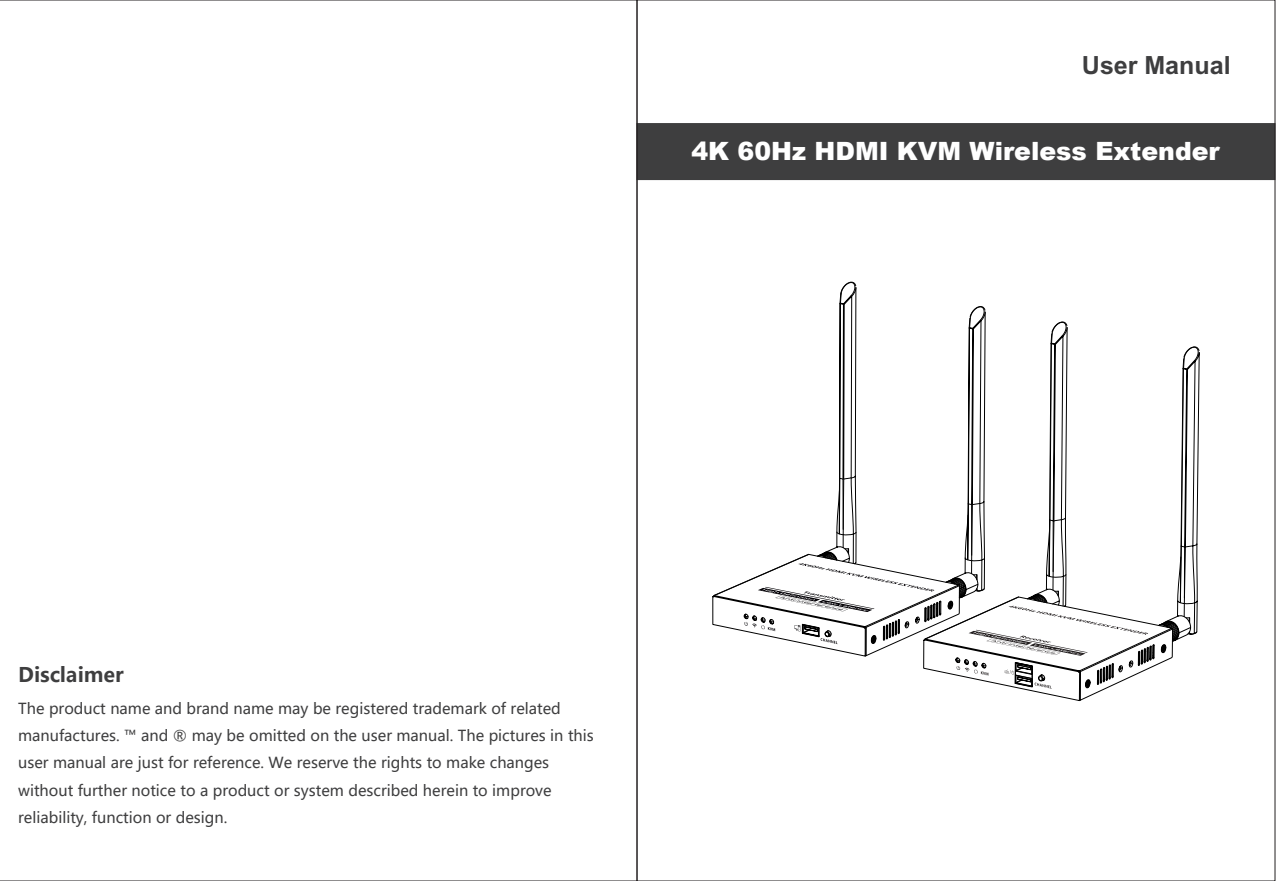
<style>
.page{position:relative;width:1276px;height:881px;background:#fff}
.page>*{position:absolute;margin:0;border:0;box-sizing:border-box;transform-origin:0 0}
.t1{font:900 25.2px "Arial";color:#fff}
.t2{font:700 24.97px "Arial";color:#3e3e3f}
.t3{font:700 20.03px "Microsoft Ya Hei";color:#3e3e3f}
.t4{font:15.08px/27px "Microsoft Ya Hei";color:#3e3e3f}
</style>
<div class="page">
<div style="left:639px;top:123px;width:634px;height:57px;background:#3e3e3f"></div>
<svg style="left:712px;top:281px;width:487px;height:421px"></svg>
<h2 class="t2" style="left:1081px;top:50px;width:150px">User Manual</h2>
<h1 class="t1" style="left:691px;top:133px;width:530px">4K 60Hz HDMI KVM Wireless Extender</h1>
<h3 class="t3" style="left:18px;top:660px;width:107px">Disclaimer</h3>
<p class="t4" style="left:18px;top:694px;width:577px">The product name and brand name may be registered trademark of related manufactures. ™ and ® may be omitted on the user manual. The pictures in this user manual are just for reference. We reserve the rights to make changes without further notice to a product or system described herein to improve reliability, function or design.</p>
</div>
